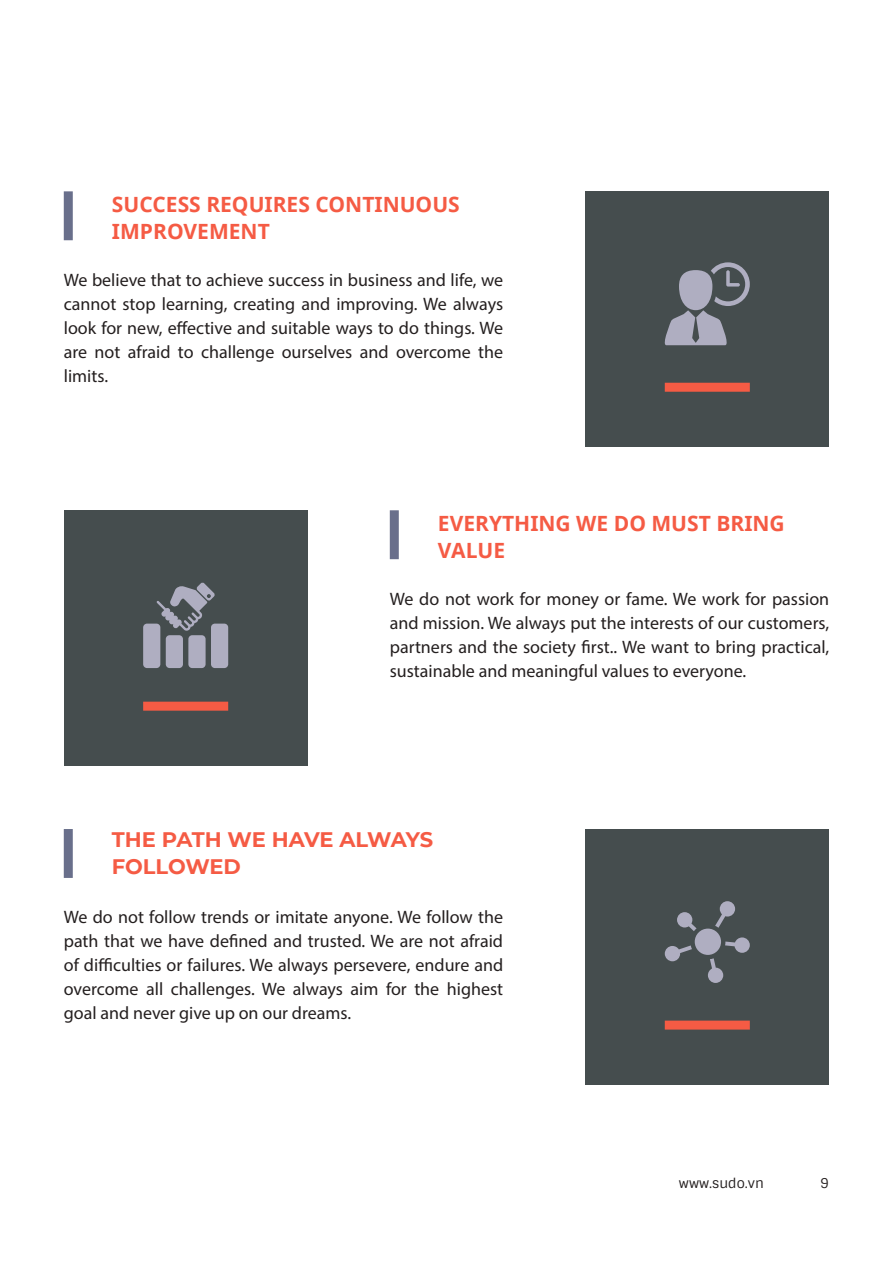
<style>
.page{position:relative;width:893px;height:1263px;background:#fff}
.page>*{position:absolute;margin:0;border:0;box-sizing:border-box;transform-origin:0 0}
.t1{font:700 21px/27px "Noto Sans";color:#f55b44}
.t2{font:700 21px/27px "Montserrat";letter-spacing:-.015em;color:#f55b44}
.t3{font:18px/24px "Myriad Pro";color:#241f1f;text-align:justify}
.t4{font:13.5px "Sintony";color:#241f1f}
</style>
<div class="page">
<div style="left:64px;top:191px;width:9px;height:49px;background:#696f8b"></div>
<div style="left:64px;top:829px;width:9px;height:49px;background:#696f8b"></div>
<div style="left:390px;top:510px;width:9px;height:49px;background:#696f8b"></div>
<div style="left:585px;top:191px;width:244px;height:255px;background:#454d4e"></div>
<div style="left:585px;top:829px;width:244px;height:255px;background:#454d4e"></div>
<div style="left:64px;top:510px;width:244px;height:255px;background:#454d4e"></div>
<svg style="left:664px;top:262px;width:86px;height:83px"></svg>
<div style="left:143px;top:624px;width:17px;height:44px;background:#afaec1;border-radius:4px"></div>
<div style="left:166px;top:635px;width:17px;height:33px;background:#afaec1;border-radius:4px"></div>
<div style="left:188px;top:635px;width:18px;height:33px;background:#afaec1;border-radius:4px"></div>
<div style="left:211px;top:624px;width:17px;height:44px;background:#afaec1;border-radius:4px"></div>
<svg style="left:157px;top:582px;width:58px;height:49px"></svg>
<svg style="left:677px;top:912px;width:20px;height:19px"></svg>
<svg style="left:715px;top:901px;width:20px;height:27px"></svg>
<svg style="left:708px;top:937px;width:42px;height:46px"></svg>
<svg style="left:665px;top:945px;width:27px;height:16px"></svg>
<div style="left:695px;top:928px;width:26px;height:27px;background:#afaec1;border-radius:50%"></div>
<div style="left:665px;top:383px;width:85px;height:9px;background:#f55b44"></div>
<div style="left:143px;top:702px;width:85px;height:9px;background:#f55b44"></div>
<div style="left:665px;top:1020px;width:85px;height:9px;background:#f55b44"></div>
<p class="t1" style="left:112px;top:191px;width:349px">SUCCESS REQUIRES CONTINUOUS<br>IMPROVEMENT</p>
<p class="t3" style="left:64px;top:267px;width:441px">We believe that to achieve success in business and life, we cannot stop learning, creating and improving. We always look for new, effective and suitable ways to do things. We are not afraid to challenge ourselves and overcome the limits.</p>
<p class="t1" style="left:438px;top:510px;width:348px">EVERYTHING WE DO MUST BRING<br>VALUE</p>
<p class="t3" style="left:390px;top:586px;width:441px">We do not work for money or fame. We work for passion and mission. We always put the interests of our customers, partners and the society first.. We want to bring practical, sustainable and meaningful values to everyone.</p>
<p class="t2" style="left:112px;top:825px;width:323px">THE PATH WE HAVE ALWAYS<br>FOLLOWED</p>
<p class="t3" style="left:64px;top:905px;width:441px">We do not follow trends or imitate anyone. We follow the path that we have defined and trusted. We are not afraid of difficulties or failures. We always persevere, endure and overcome all challenges. We always aim for the highest goal and never give up on our dreams.</p>
<p class="t4" style="left:679px;top:1175px;width:87px">www.sudo.vn</p>
<p class="t4" style="left:821px;top:1175px;width:10px">9</p>
</div>
